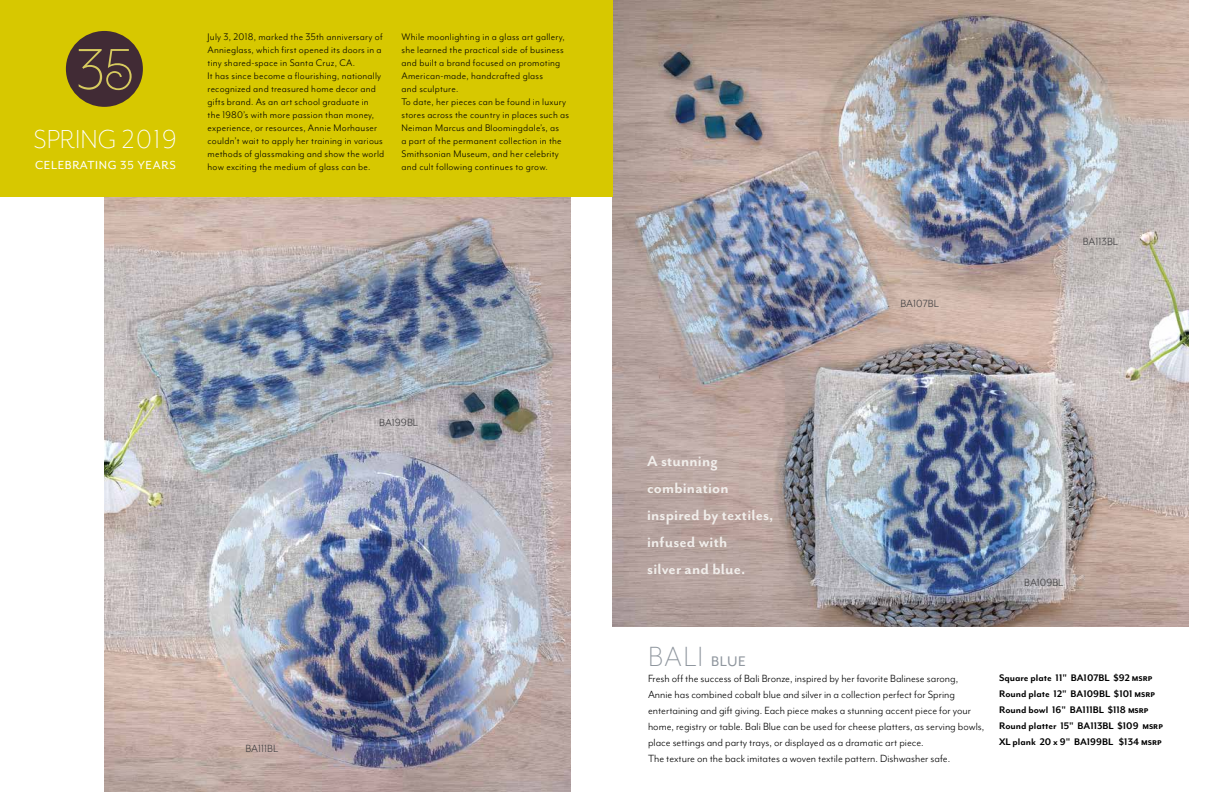
<style>
.page{position:relative;width:1224px;height:792px;background:#fff}
.page>*{position:absolute;margin:0;border:0;box-sizing:border-box;transform-origin:0 0}
.t1{font:300 32px "Mr Eaves San OT";color:#8f969e}
.t2{font:300 30px "Mr Eaves San OT";color:#fff}
.t3{font:700 17px/27px "Mr Eaves San OT";letter-spacing:.01em;color:#f1eeeb}
.t4{font:13.5px "Mr Eaves San OT";letter-spacing:.05em;color:#fff}
.t5{font:12px/16px "Mr Eaves Mod OT";color:#000}
.t6{font:12px "Mr Eaves San OT";color:#414042}
.t7{font:11px/13px "Mr Eaves Mod OT";letter-spacing:.02em;color:#000}
.t8{font:700 11px/16px "Mr Eaves Mod OT";color:#000}
.s1{font-weight:400;font-size:16px}
</style>
<div class="page">
<img style="left:612px;top:0;width:576px;height:627px">
<img style="left:104px;top:197px;width:466px;height:595px">
<div style="left:0;top:0;width:612px;height:197px;background:#d7c800"></div>
<div style="left:66px;top:31px;width:77px;height:76px;background:#412b35;border-radius:50%"></div>
<svg style="left:79px;top:49px;width:53px;height:41px"></svg>
<h2 class="t2" style="left:34px;top:123px;width:145px">SPRING 2019</h2>
<p class="t4" style="left:35px;top:158px;width:142px">CELEBRATING 35 YEARS</p>
<p class="t7" style="left:208px;top:31px;width:178px">July 3, 2018, marked the 35th anniversary of Annieglass, which first opened its doors in a tiny shared-space in Santa Cruz, CA.<br>It has since become a flourishing, nationally recognized and treasured home decor and gifts brand. As an art school graduate in<br>the 1980’s with more passion than money, experience, or resources, Annie Morhauser couldn’t wait to apply her training in various methods of glassmaking and show the world how exciting the medium of glass can be.</p>
<p class="t7" style="left:402px;top:31px;width:169px">While moonlighting in a glass art gallery, she learned the practical side of business and built a brand focused on promoting American-made, handcrafted glass<br>and sculpture.<br>To date, her pieces can be found in luxury stores across the country in places such as Neiman Marcus and Bloomingdale’s, as<br>a part of the permanent collection in the Smithsonian Museum, and her celebrity and cult following continues to grow.</p>
<p class="t6" style="left:379px;top:416px;width:40px">BA199BL</p>
<p class="t6" style="left:245px;top:742px;width:34px">BA111BL</p>
<h3 class="t3" style="left:647px;top:448px;width:128px">A stunning combination inspired by textiles, infused with<br>silver and blue.</h3>
<p class="t6" style="left:900px;top:297px;width:40px">BA107BL</p>
<p class="t6" style="left:1083px;top:235px;width:37px">BA113BL</p>
<p class="t6" style="left:1024px;top:576px;width:41px">BA109BL</p>
<h1 class="t1" style="left:648px;top:639px;width:99px">BALI <span class="s1">BLUE</span></h1>
<p class="t5" style="left:648px;top:671px;width:338px">Fresh off the success of Bali Bronze, inspired by her favorite Balinese sarong, Annie has combined cobalt blue and silver in a collection perfect for Spring entertaining and gift giving. Each piece makes a stunning accent piece for your home, registry or table. Bali Blue can be used for cheese platters, as serving bowls, place settings and party trays, or displayed as a dramatic art piece.<br>The texture on the back imitates a woven textile pattern. Dishwasher safe.</p>
<p class="t8" style="left:999px;top:670px;width:165px">Square plate 11" BA107BL $92 MSRP Round plate 12" BA109BL $101 MSRP Round bowl 16" BA111BL $118 MSRP Round platter 15" BA113BL $109 MSRP XL plank 20 x 9" BA199BL $134 MSRP</p>
</div>
